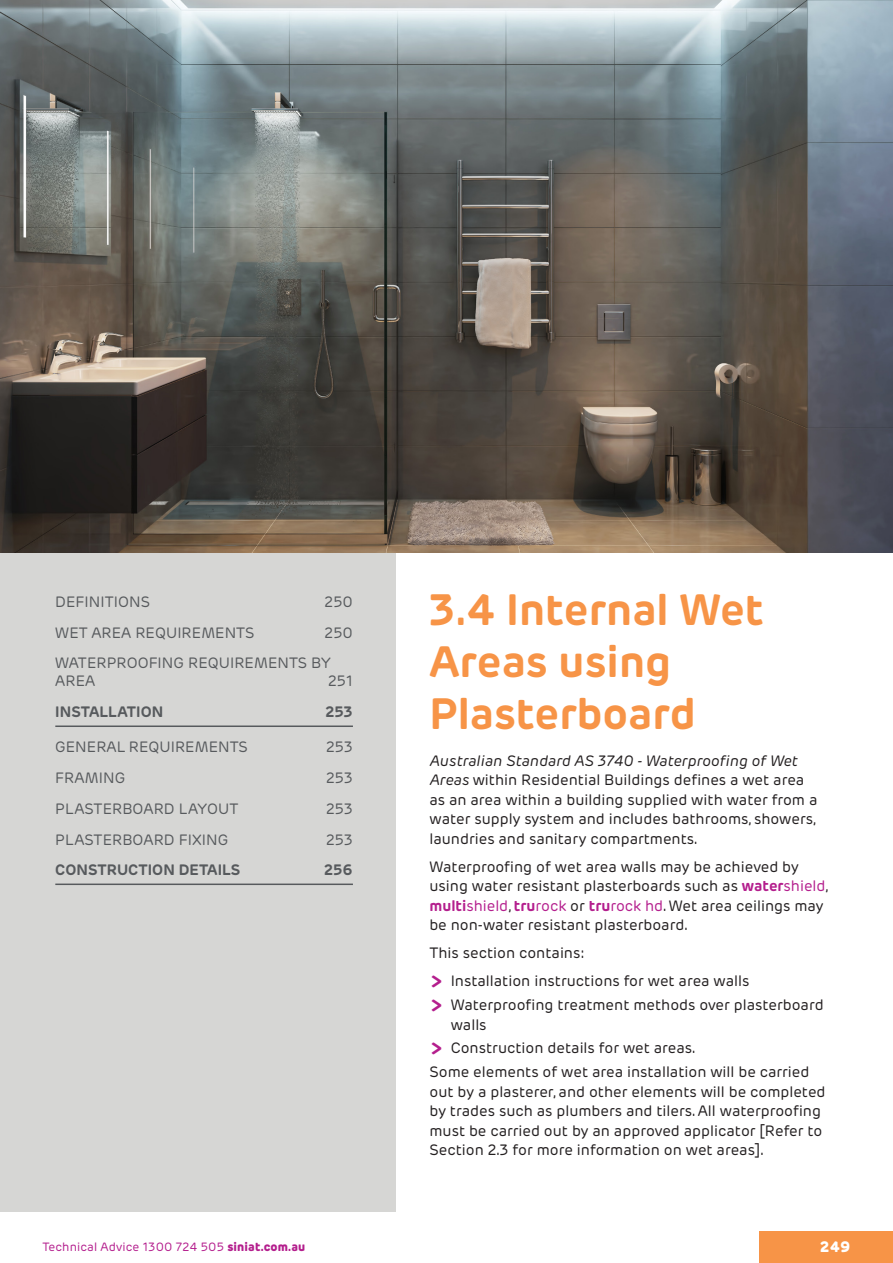
<style>
.page{position:relative;width:893px;height:1263px;background:#fff}
.page>*{position:absolute;margin:0;border:0;box-sizing:border-box;transform-origin:0 0}
.t1{font:700 43.5px/52.2px "Rubrik Edge New";color:#f79447}
.t2{font:15px/19.5px "Rubrik Edge New";color:#231f20}
.t3{font:15px/30.8px "Rubrik Edge New";letter-spacing:.005em;color:#575a5d}
.t4{font:700 15px "Rubrik Edge New";letter-spacing:.005em;color:#575a5d}
.t5{font:800 15px "Rubrik Edge New";color:#fff}
.t6{font:12px "Rubrik Edge New";letter-spacing:.01em;color:#b41e8d}
.s1{font-weight:800}
.s2{font-style:italic}
.s3{font-weight:700;color:#b41e8d}
.s4{color:#b41e8d}
.s5{font-weight:700;font-size:18.75px;color:#b41e8d}
</style>
<div class="page">
<div style="left:759px;top:1232px;width:134px;height:31px;background:#f79447"></div>
<div style="left:0;top:553px;width:395px;height:659px;background:#d6d6d4"></div>
<hr style="left:55px;top:725px;width:298px;height:2px;background:#575a5d">
<hr style="left:55px;top:883px;width:298px;height:2px;background:#575a5d">
<img style="left:0;top:0;width:893px;height:553px">
<p class="t3" style="left:55px;top:587px;width:96px">DEFINITIONS</p>
<p class="t3" style="left:325px;top:587px;width:30px">250</p>
<p class="t3" style="left:55px;top:617px;width:201px">WET AREA REQUIREMENTS</p>
<p class="t3" style="left:55px;top:617px;width:299px;text-indent:269px">250<br>WATERPROOFING REQUIREMENTS BY</p>
<p class="t3" style="left:55px;top:666px;width:41px">AREA</p>
<p class="t3" style="left:328px;top:666px;width:26px">251</p>
<p class="t4" style="left:55px;top:703px;width:110px">INSTALLATION</p>
<p class="t4" style="left:325px;top:703px;width:29px">253</p>
<p class="t3" style="left:55px;top:732px;width:194px">GENERAL REQUIREMENTS</p>
<p class="t3" style="left:326px;top:732px;width:28px">253</p>
<p class="t3" style="left:55px;top:763px;width:71px">FRAMING</p>
<p class="t3" style="left:326px;top:763px;width:28px">253</p>
<p class="t3" style="left:55px;top:793px;width:185px">PLASTERBOARD LAYOUT</p>
<p class="t3" style="left:326px;top:793px;width:28px">253</p>
<p class="t3" style="left:55px;top:824px;width:174px">PLASTERBOARD FIXING</p>
<p class="t3" style="left:326px;top:824px;width:28px">253</p>
<p class="t4" style="left:55px;top:861px;width:187px">CONSTRUCTION DETAILS</p>
<p class="t4" style="left:324px;top:861px;width:30px">256</p>
<p class="t6" style="left:43px;top:1239px;width:264px">Technical Advice 1300 724 505 <span class="s1">siniat.com.au</span></p>
<h1 class="t1" style="left:429px;top:584px;width:336px">3.4 Internal Wet<br>Areas using<br>Plasterboard</h1>
<p class="t2" style="left:429px;top:751px;width:389px"><span class="s2">Australian Standard AS 3740 - Waterproofing of Wet Areas</span> within Residential Buildings defines a wet area as an area within a building supplied with water from a water supply system and includes bathrooms, showers, laundries and sanitary compartments.</p>
<p class="t2" style="left:429px;top:857px;width:401px">Waterproofing of wet area walls may be achieved by using water resistant plasterboards such as <span class="s3">water</span><span class="s4">shield</span>, <span class="s3">multi</span><span class="s4">shield</span>, <span class="s3">tru</span><span class="s4">rock</span> or <span class="s3">tru</span><span class="s4">rock hd</span>. Wet area ceilings may be non-water resistant plasterboard.</p>
<p class="t2" style="left:429px;top:939px;width:321px;line-height:28px">This section contains:<br><span class="s5">&gt;</span> Installation instructions for wet area walls</p>
<p class="t2" style="left:451px;top:995px;width:374px;text-indent:-21px"><span class="s5">&gt;</span> Waterproofing treatment methods over plasterboard walls</p>
<p class="t2" style="left:429px;top:1036px;width:381px;line-height:23.7px"><span class="s5">&gt;</span> Construction details for wet areas.<br>Some elements of wet area installation will be carried</p>
<p class="t2" style="left:429px;top:1082px;width:398px">out by a plasterer, and other elements will be completed by trades such as plumbers and tilers. All waterproofing must be carried out by an approved applicator [Refer to Section 2.3 for more information on wet areas].</p>
<p class="t5" style="left:820px;top:1237px;width:32px">249</p>
</div>
